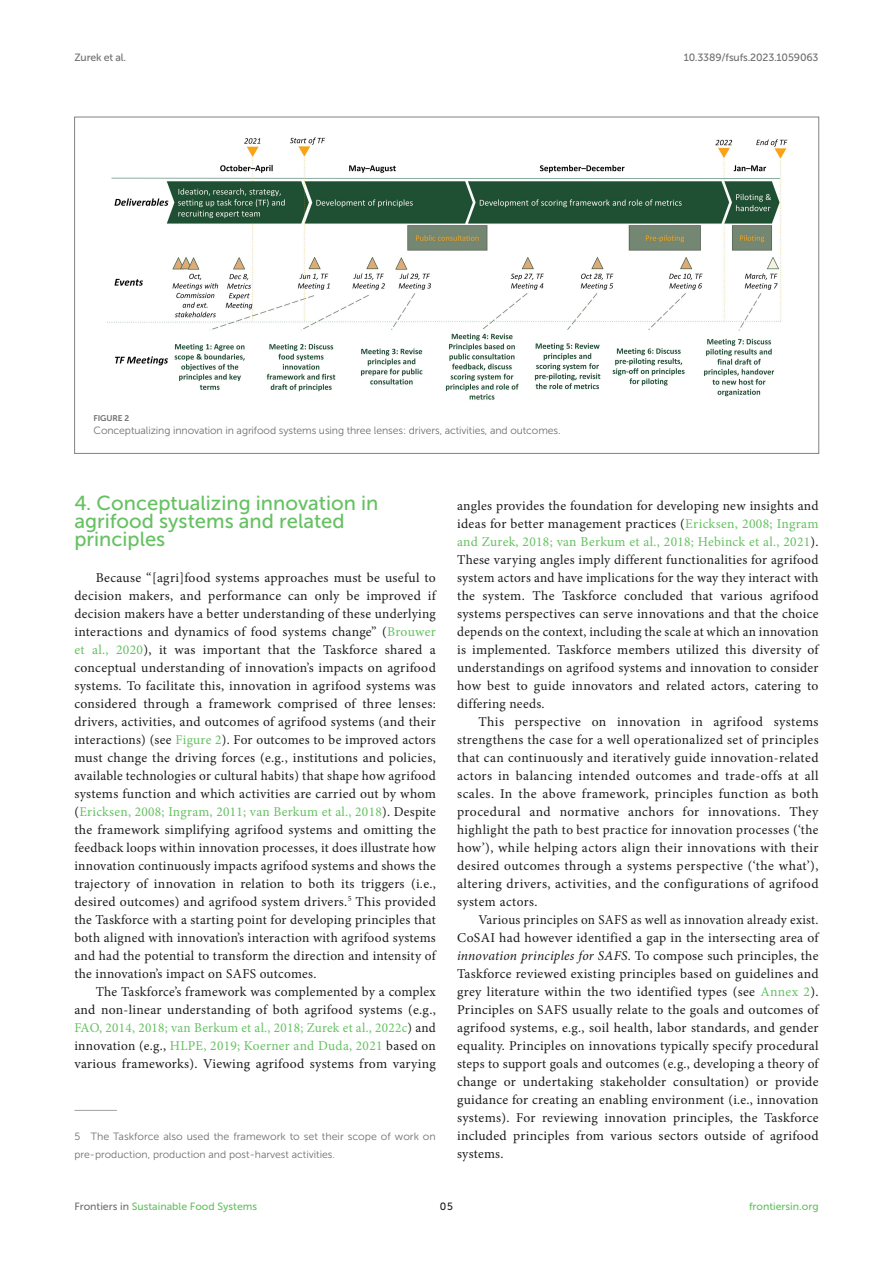
<style>
.page{position:relative;width:893px;height:1263px;background:#fff}
.page>*{position:absolute;margin:0;border:0;box-sizing:border-box;transform-origin:0 0}
.HEAD_1{font:20.25px/18px "Museo Sans 500";color:#65c161}
.TEXT{font:13.5px/18px "Minion Pro";letter-spacing:.02em;color:#1b1c1b;text-align:justify}
.TEXT_FLUSH{font:13.5px "Minion Pro";letter-spacing:.02em;color:#1b1c1b}
.TEXT_FLUSH-2{font:13.5px "Minion Pro";letter-spacing:.02em;color:#65c161}
.FOOTNOTE{font:10.5px/18px "Museo Sans 300";color:#706f70}
.FIG_LEG{font:10.5px "Museo Sans 300";letter-spacing:-.01em;color:#706f70}
.t1{font:10.5px "Museo Sans 500";color:#65c161}
.t2{font:10.5px "Museo Sans 500";letter-spacing:-.015em;color:#706f70}
.t3{font:10.5px "Museo Sans 500";color:#1b1c1b}
.FIG_HD{font:8.25px "Museo Sans 700";letter-spacing:-.01em;color:#706f70}
.s1{color:#65c161}
.s2{color:#1b1c1b}
.s3{font-style:italic}
.s4{color:#706f70}
</style>
<div class="page">
<hr style="left:74px;top:1110px;width:43px;height:1px;background:#a2a3a3">
<img style="left:107px;top:137px;width:681px;height:263px">
<p class="t2" style="left:74px;top:51px;width:53px">Zurek et al.</p>
<p class="t2" style="left:684px;top:51px;width:136px">10.3389/fsufs.2023.1059063</p>
<p class="FIG_HD" style="left:94px;top:413px;width:37px">FIGURE 2</p>
<p class="FIG_LEG" style="left:94px;top:425px;width:469px">Conceptualizing innovation in agrifood systems using three lenses: drivers, activities, and outcomes.</p>
<p class="HEAD_1" style="left:74px;top:494px;width:305px">4. Conceptualizing innovation in agrifood systems and related principles</p>
<p class="TEXT_FLUSH" style="left:96px;top:569px;width:342px">Because “[agri]food systems approaches must be useful to</p>
<p class="TEXT_FLUSH" style="left:74px;top:587px;width:363px">decision makers, and performance can only be improved if</p>
<p class="TEXT_FLUSH" style="left:74px;top:605px;width:363px">decision makers have a better understanding of these underlying</p>
<p class="TEXT_FLUSH" style="left:74px;top:623px;width:363px">interactions and dynamics of food systems change” (<span class="s1">Brouwer</span></p>
<p class="TEXT_FLUSH" style="left:74px;top:641px;width:363px"><span class="s1">et al., 2020</span>), it was important that the Taskforce shared a</p>
<p class="TEXT_FLUSH" style="left:74px;top:659px;width:363px">conceptual understanding of innovation’s impacts on agrifood</p>
<p class="TEXT_FLUSH" style="left:74px;top:677px;width:363px">systems. To facilitate this, innovation in agrifood systems was</p>
<p class="TEXT_FLUSH" style="left:74px;top:695px;width:363px">considered through a framework comprised of three lenses:</p>
<p class="TEXT_FLUSH" style="left:74px;top:713px;width:363px">drivers, activities, and outcomes of agrifood systems (and their</p>
<p class="TEXT_FLUSH" style="left:74px;top:731px;width:363px">interactions) (see <span class="s1">Figure 2</span>). For outcomes to be improved actors</p>
<p class="TEXT_FLUSH" style="left:74px;top:749px;width:363px">must change the driving forces (e.g., institutions and policies,</p>
<p class="TEXT_FLUSH" style="left:74px;top:767px;width:363px">available technologies or cultural habits) that shape how agrifood</p>
<p class="TEXT_FLUSH" style="left:74px;top:785px;width:363px">systems function and which activities are carried out by whom</p>
<p class="TEXT_FLUSH-2" style="left:74px;top:803px;width:363px"><span class="s2">(</span>Ericksen, 2008; Ingram, 2011; van Berkum et al., 2018<span class="s2">). Despite</span></p>
<p class="TEXT_FLUSH" style="left:74px;top:821px;width:363px">the framework simplifying agrifood systems and omitting the</p>
<p class="TEXT_FLUSH" style="left:74px;top:839px;width:363px">feedback loops within innovation processes, it does illustrate how</p>
<p class="TEXT_FLUSH" style="left:74px;top:857px;width:363px">innovation continuously impacts agrifood systems and shows the</p>
<p class="TEXT_FLUSH" style="left:74px;top:875px;width:363px">trajectory of innovation in relation to both its triggers (i.e.,</p>
<p class="TEXT_FLUSH" style="left:74px;top:893px;width:363px">desired outcomes) and agrifood system drivers.<sup>5</sup> This provided</p>
<p class="TEXT_FLUSH" style="left:74px;top:911px;width:363px">the Taskforce with a starting point for developing principles that</p>
<p class="TEXT_FLUSH" style="left:74px;top:929px;width:363px">both aligned with innovation’s interaction with agrifood systems</p>
<p class="TEXT_FLUSH" style="left:74px;top:947px;width:363px">and had the potential to transform the direction and intensity of</p>
<p class="TEXT_FLUSH" style="left:74px;top:965px;width:244px">the innovation’s impact on SAFS outcomes.</p>
<p class="TEXT_FLUSH" style="left:96px;top:983px;width:342px">The Taskforce’s framework was complemented by a complex</p>
<p class="TEXT_FLUSH" style="left:74px;top:1001px;width:363px">and non-linear understanding of both agrifood systems (e.g.,</p>
<p class="TEXT_FLUSH-2" style="left:74px;top:1019px;width:363px">FAO, 2014, 2018; van Berkum et al., 2018; Zurek et al., 2022c<span class="s2">) and</span></p>
<p class="TEXT" style="left:74px;top:1037px;width:363px">innovation (e.g., <span class="s1">HLPE, 2019; Koerner and Duda, 2021</span> based on various frameworks). Viewing agrifood systems from varying</p>
<p class="FOOTNOTE" style="left:74px;top:1127px;width:363px">5 The Taskforce also used the framework to set their scope of work on pre-production, production and post-harvest activities.</p>
<p class="TEXT" style="left:457px;top:497px;width:363px">angles provides the foundation for developing new insights and ideas for better management practices (<span class="s1">Ericksen, 2008; Ingram and Zurek, 2018; van Berkum et al., 2018; Hebinck et al., 2021</span>).<br>These varying angles imply different functionalities for agrifood system actors and have implications for the way they interact with the system. The Taskforce concluded that various agrifood systems perspectives can serve innovations and that the choice depends on the context, including the scale at which an innovation is implemented. Taskforce members utilized this diversity of understandings on agrifood systems and innovation to consider how best to guide innovators and related actors, catering to differing needs.</p>
<p class="TEXT" style="left:457px;top:713px;width:363px;text-indent:21px">This perspective on innovation in agrifood systems strengthens the case for a well operationalized set of principles that can continuously and iteratively guide innovation-related actors in balancing intended outcomes and trade-offs at all scales. In the above framework, principles function as both procedural and normative anchors for innovations. They highlight the path to best practice for innovation processes (‘the how’), while helping actors align their innovations with their desired outcomes through a systems perspective (‘the what’), altering drivers, activities, and the configurations of agrifood system actors.</p>
<p class="TEXT" style="left:457px;top:911px;width:363px;text-indent:21px">Various principles on SAFS as well as innovation already exist.<br>CoSAI had however identified a gap in the intersecting area of <span class="s3">innovation principles for SAFS</span>. To compose such principles, the Taskforce reviewed existing principles based on guidelines and grey literature within the two identified types (see <span class="s1">Annex 2</span>).<br>Principles on SAFS usually relate to the goals and outcomes of agrifood systems, e.g., soil health, labor standards, and gender equality. Principles on innovations typically specify procedural steps to support goals and outcomes (e.g., developing a theory of change or undertaking stakeholder consultation) or provide guidance for creating an enabling environment (i.e., innovation systems). For reviewing innovation principles, the Taskforce included principles from various sectors outside of agrifood systems.</p>
<p class="t1" style="left:74px;top:1200px;width:184px"><span class="s4">Frontiers in</span> Sustainable Food Systems</p>
<p class="t3" style="left:440px;top:1200px;width:14px">05</p>
<p class="t1" style="left:749px;top:1200px;width:71px">frontiersin.org</p>
</div>
